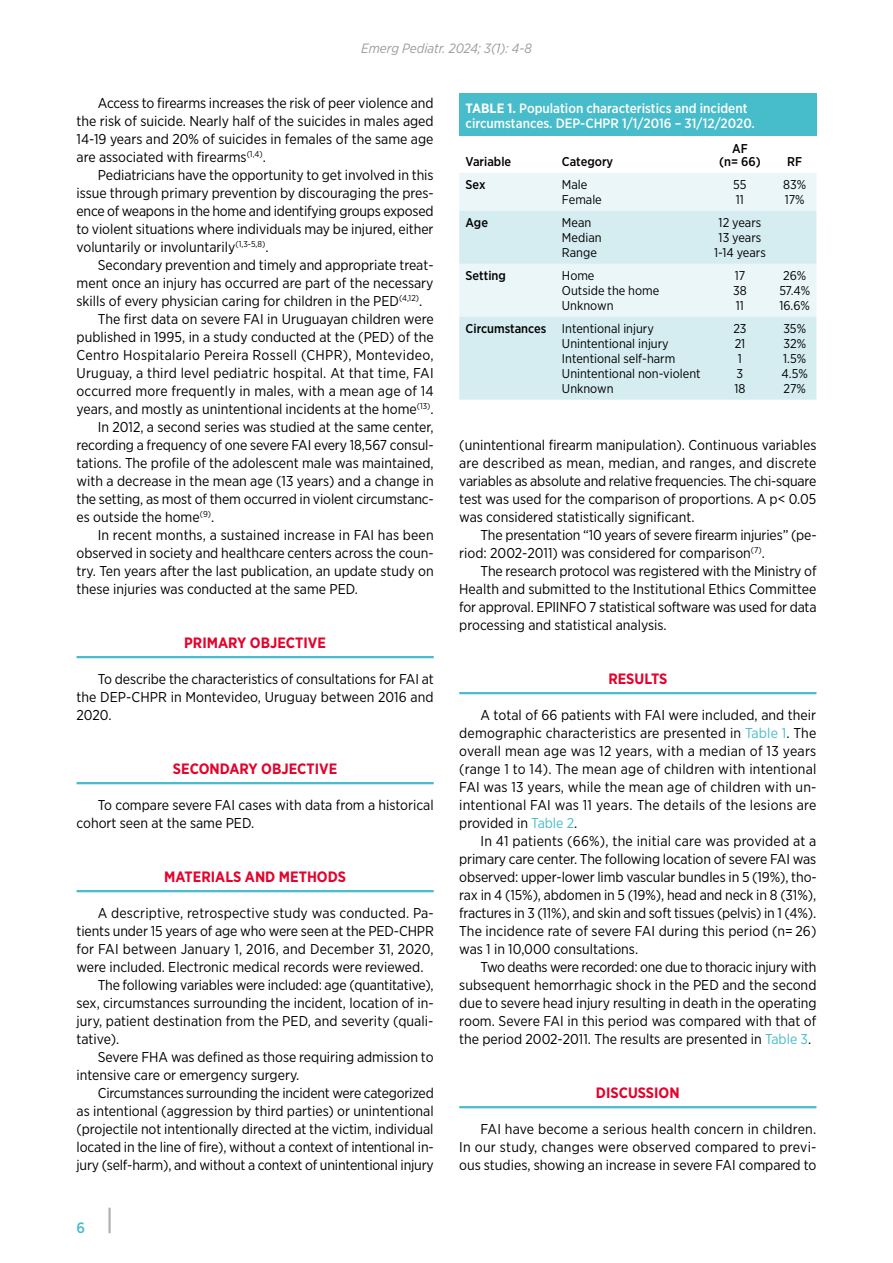
<style>
.page{position:relative;width:893px;height:1263px;background:#fff}
.page>*{position:absolute;margin:0;border:0;box-sizing:border-box;transform-origin:0 0}
.t1{font:700 15px "Gotham Narrow";color:#e4032c}
.t2{font:500 15px "Gotham Narrow";color:#47bcca}
.t3{font:14.25px/18px "Gotham Narrow";color:#000;text-align:justify}
.t4{font:14.25px "Gotham Narrow";letter-spacing:.02em;color:#000}
.t5{font:500 13.5px/15px "Gotham Narrow";color:#fff}
.t6{font:italic 13.5px "Gotham Narrow";color:#9d9d9c}
.t7{font:12.75px/15px "Gotham Narrow";color:#000}
.t8{font:500 12.75px/13.5px "Gotham Narrow";color:#000;text-align:center}
.s1{font-weight:700}
.s2{font-weight:500}
.s3{color:#47bcca}
</style>
<div class="page">
<hr style="left:108px;top:1208px;width:3px;height:25px;background:#b3b2b2">
<hr style="left:77px;top:656px;width:357px;height:2px;background:#47bcca">
<hr style="left:77px;top:782px;width:357px;height:2px;background:#47bcca">
<hr style="left:77px;top:890px;width:357px;height:2px;background:#47bcca">
<hr style="left:459px;top:692px;width:357px;height:2px;background:#47bcca">
<hr style="left:459px;top:1106px;width:357px;height:2px;background:#47bcca">
<div style="left:459px;top:94px;width:357px;height:42px;background:#47bcca"></div>
<div style="left:459px;top:173px;width:357px;height:38px;background:#ebf6f8"></div>
<svg style="left:459px;top:211px;width:357px;height:189px;background:#dbeef2"></svg>
<p class="t6" style="left:361px;top:40px;width:172px">Emerg Pediatr. 2024; 3(1): 4-8</p>
<p class="t3" style="left:77px;top:94px;width:359px;text-indent:21px">Access to firearms increases the risk of peer violence and the risk of suicide. Nearly half of the suicides in males aged 14-19 years and 20% of suicides in females of the same age are associated with firearms<sup>(1,4)</sup>.</p>
<p class="t3" style="left:77px;top:166px;width:359px;text-indent:21px">Pediatricians have the opportunity to get involved in this issue through primary prevention by discouraging the pres&shy;ence of weapons in the home and identifying groups exposed to violent situations where individuals may be injured, either voluntarily or involuntarily<sup>(1,3-5,8)</sup>.</p>
<p class="t3" style="left:98px;top:256px;width:337px">Secondary prevention and timely and appropriate treat-</p>
<p class="t3" style="left:77px;top:274px;width:359px">ment once an injury has occurred are part of the necessary</p>
<p class="t3" style="left:77px;top:292px;width:347px">skills of every physician caring for children in the PED<sup>(4,12)</sup>.</p>
<p class="t3" style="left:98px;top:310px;width:337px">The first data on severe FAI in Uruguayan children were</p>
<p class="t3" style="left:77px;top:328px;width:359px">published in 1995, in a study conducted at the (PED) of the</p>
<p class="t4" style="left:77px;top:346px;width:359px">Centro Hospitalario Pereira Rossell (CHPR), Montevideo,</p>
<p class="t3" style="left:77px;top:364px;width:359px">Uruguay, a third level pediatric hospital. At that time, FAI</p>
<p class="t3" style="left:77px;top:382px;width:359px">occurred more frequently in males, with a mean age of 14</p>
<p class="t3" style="left:77px;top:400px;width:359px">years, and mostly as unintentional incidents at the home<sup>(13)</sup>.</p>
<p class="t3" style="left:98px;top:418px;width:337px">In 2012, a second series was studied at the same center,</p>
<p class="t3" style="left:77px;top:436px;width:359px">recording a frequency of one severe FAI every 18,567 consul-</p>
<p class="t3" style="left:77px;top:454px;width:359px">tations. The profile of the adolescent male was maintained,</p>
<p class="t3" style="left:77px;top:472px;width:359px">with a decrease in the mean age (13 years) and a change in</p>
<p class="t3" style="left:77px;top:490px;width:359px">the setting, as most of them occurred in violent circumstanc-</p>
<p class="t3" style="left:77px;top:508px;width:139px">es outside the home<sup>(9)</sup>.</p>
<p class="t3" style="left:98px;top:526px;width:337px">In recent months, a sustained increase in FAI has been</p>
<p class="t3" style="left:77px;top:544px;width:359px">observed in society and healthcare centers across the coun-</p>
<p class="t3" style="left:77px;top:562px;width:359px">try. Ten years after the last publication, an update study on</p>
<p class="t3" style="left:77px;top:580px;width:283px">these injuries was conducted at the same PED.</p>
<p class="t1" style="left:184px;top:633px;width:143px">PRIMARY OBJECTIVE</p>
<p class="t3" style="left:77px;top:670px;width:359px;text-indent:21px">To describe the characteristics of consultations for FAI at the DEP-CHPR in Montevideo, Uruguay between 2016 and 2020.</p>
<p class="t1" style="left:173px;top:759px;width:166px">SECONDARY OBJECTIVE</p>
<p class="t3" style="left:77px;top:796px;width:359px;text-indent:21px">To compare severe FAI cases with data from a historical cohort seen at the same PED.</p>
<p class="t1" style="left:164px;top:867px;width:183px">MATERIALS AND METHODS</p>
<p class="t3" style="left:98px;top:904px;width:338px">A descriptive, retrospective study was conducted. Pa-</p>
<p class="t3" style="left:77px;top:922px;width:359px">tients under 15 years of age who were seen at the PED-CHPR</p>
<p class="t3" style="left:77px;top:940px;width:359px">for FAI between January 1, 2016, and December 31, 2020,</p>
<p class="t3" style="left:77px;top:958px;width:348px">were included. Electronic medical records were reviewed.</p>
<p class="t3" style="left:98px;top:976px;width:337px">The following variables were included: age (quantitative),</p>
<p class="t3" style="left:77px;top:994px;width:359px">sex, circumstances surrounding the incident, location of in-</p>
<p class="t3" style="left:77px;top:1012px;width:359px">jury, patient destination from the PED, and severity (quali-</p>
<p class="t3" style="left:77px;top:1030px;width:44px">tative).</p>
<p class="t3" style="left:98px;top:1048px;width:337px">Severe FHA was defined as those requiring admission to</p>
<p class="t3" style="left:77px;top:1066px;width:224px">intensive care or emergency surgery.</p>
<p class="t3" style="left:98px;top:1084px;width:338px">Circumstances surrounding the incident were categorized</p>
<p class="t3" style="left:77px;top:1102px;width:359px">as intentional (aggression by third parties) or unintentional</p>
<p class="t3" style="left:77px;top:1120px;width:358px">(projectile not intentionally directed at the victim, individual</p>
<p class="t3" style="left:77px;top:1138px;width:359px">located in the line of fire), without a context of intentional in-</p>
<p class="t3" style="left:77px;top:1156px;width:359px">jury (self-harm), and without a context of unintentional injury</p>
<p class="t2" style="left:77px;top:1218px;width:10px">6</p>
<p class="t5" style="left:466px;top:100px;width:291px"><span class="s1">TABLE 1.</span> Population characteristics and incident circumstances. DEP-CHPR 1/1/2016 – 31/12/2020.</p>
<p class="t8" style="left:466px;top:155px;width:47px">Variable</p>
<p class="t8" style="left:562px;top:155px;width:53px">Category</p>
<p class="t8" style="left:719px;top:142px;width:43px">AF<br>(n= 66)</p>
<p class="t8" style="left:787px;top:155px;width:17px">RF</p>
<p class="t8" style="left:466px;top:178px;width:21px">Sex</p>
<p class="t7" style="left:562px;top:177px;width:41px">Male<br>Female</p>
<p class="t7" style="left:733px;top:177px;width:15px">55<br>11</p>
<p class="t7" style="left:783px;top:177px;width:25px">83%<br>17%</p>
<p class="t8" style="left:466px;top:216px;width:24px">Age</p>
<p class="t7" style="left:562px;top:215px;width:41px">Mean<br>Median<br>Range</p>
<p class="t7" style="left:714px;top:215px;width:53px;text-align:center">12 years<br>13 years<br>1-14 years</p>
<p class="t8" style="left:466px;top:269px;width:42px">Setting</p>
<p class="t7" style="left:562px;top:268px;width:99px">Home<br>Outside the home<br>Unknown</p>
<p class="t7" style="left:733px;top:268px;width:15px;text-align:justify">17<br>38<br>11</p>
<p class="t7" style="left:779px;top:268px;width:32px">26%<br>57.4%<br>16.6%</p>
<p class="t7" style="left:562px;top:321px;width:140px;text-indent:-96px"><span class="s2">Circumstances</span> Intentional injury<br>Unintentional injury<br>Intentional self-harm<br>Unintentional non-violent<br>Unknown</p>
<p class="t7" style="left:733px;top:321px;width:15px">23<br>21<br>1<br>3<br>18</p>
<p class="t7" style="left:782px;top:321px;width:28px">35%<br>32%<br>1.5%<br>4.5%<br>27%</p>
<p class="t3" style="left:459px;top:436px;width:359px">(unintentional firearm manipulation). Continuous variables are described as mean, median, and ranges, and discrete variables as absolute and relative frequencies. The chi-square test was used for the comparison of proportions. A p&lt; 0.05 was considered statistically significant.</p>
<p class="t3" style="left:459px;top:526px;width:359px;text-indent:21px">The presentation “10 years of severe firearm injuries” (pe&shy;riod: 2002-2011) was considered for comparison<sup>(7)</sup>.</p>
<p class="t3" style="left:459px;top:562px;width:359px;text-indent:21px">The research protocol was registered with the Ministry of Health and submitted to the Institutional Ethics Committee for approval. EPIINFO 7 statistical software was used for data processing and statistical analysis.</p>
<p class="t1" style="left:608px;top:669px;width:61px">RESULTS</p>
<p class="t3" style="left:459px;top:706px;width:359px;text-indent:21px">A total of 66 patients with FAI were included, and their demographic characteristics are presented in <span class="s3">Table 1</span>. The overall mean age was 12 years, with a median of 13 years (range 1 to 14). The mean age of children with intentional FAI was 13 years, while the mean age of children with un&shy;intentional FAI was 11 years. The details of the lesions are provided in <span class="s3">Table 2</span>.</p>
<p class="t3" style="left:459px;top:832px;width:359px;text-indent:21px">In 41 patients (66%), the initial care was provided at a primary care center. The following location of severe FAI was observed: upper-lower limb vascular bundles in 5 (19%), tho&shy;rax in 4 (15%), abdomen in 5 (19%), head and neck in 8 (31%), fractures in 3 (11%), and skin and soft tissues (pelvis) in 1 (4%).<br>The incidence rate of severe FAI during this period (n= 26) was 1 in 10,000 consultations.</p>
<p class="t3" style="left:459px;top:958px;width:359px;text-indent:21px">Two deaths were recorded: one due to thoracic injury with subsequent hemorrhagic shock in the PED and the second due to severe head injury resulting in death in the operating room. Severe FAI in this period was compared with that of the period 2002-2011. The results are presented in <span class="s3">Table 3</span>.</p>
<p class="t1" style="left:596px;top:1083px;width:85px">DISCUSSION</p>
<p class="t3" style="left:459px;top:1120px;width:359px;text-indent:21px">FAI have become a serious health concern in children.<br>In our study, changes were observed compared to previ&shy;ous studies, showing an increase in severe FAI compared to</p>
</div>
